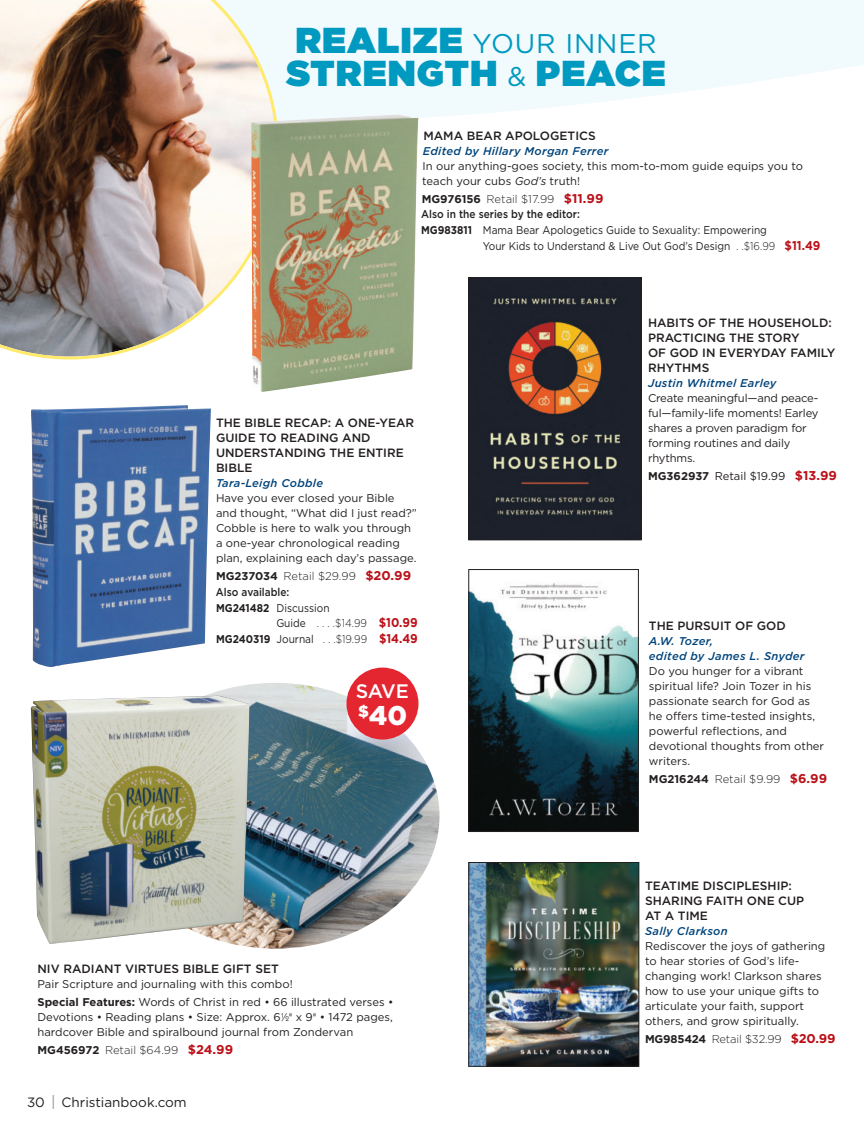
<style>
.page{position:relative;width:864px;height:1134px;background:#fff}
.page>*{position:absolute;margin:0;border:0;box-sizing:border-box;transform-origin:0 0}
.t1{font:900 36px "Gotham";letter-spacing:.03em;color:#0099bf}
.t2{font:27px "Gotham";letter-spacing:.03em;color:#0099bf}
.t3{font:900 27px "Gotham";color:#fff}
.t4{font:500 19.5px "Gotham";color:#fff}
.t5{font:13.5px "Gotham";color:#231f20}
.t6{font:500 12px/15px "Gotham";color:#231f20}
.t7{font:11.25px/15px "Gotham";color:#231f20}
.t8{font:300 11.25px "Gotham";color:#231f20}
.t9{font:11.25px "Gotham";color:#231f20;scale:.9 1}
.t10{font:italic 500 11.25px/15px "Gotham";letter-spacing:.025em;color:#00447b}
.t11{font:300 11.25px "Gotham";color:#231f20;scale:.9 1}
.t12{font:500 11.25px "Gotham";color:#231f20;scale:.9 1}
.s1{font-weight:900;font-size:36px}
.s2{font-weight:400;font-size:27px}
.s3{font-style:italic}
.s4{font-weight:700}
.s5{font-weight:700;font-size:12.75px;color:#bb1018}
.s6{font-weight:300}
.s7{font-weight:400}
.s8{font-family:"Fracbel"}
.s9{font-size:15px;color:#939598}
</style>
<div class="page">
<svg style="left:279px;top:0;width:585px;height:118px;fill:#f1fafd"></svg>
<img style="left:111px;top:683px;width:329px;height:266px;border-radius:50%">
<img style="left:31px;top:696px;width:219px;height:249px">
<img style="left:471px;top:583px;width:166px;height:247px">
<div style="left:469px;top:569px;width:170px;height:263px;border:1px solid #231f20"></div>
<img style="left:471px;top:864px;width:166px;height:200px">
<div style="left:469px;top:862px;width:170px;height:204px;border:1px solid #231f20"></div>
<img style="left:31px;top:405px;width:180px;height:262px">
<div style="left:346px;top:668px;width:72px;height:72px;background:#e42630;border-radius:50%"></div>
<img style="left:0;top:0;width:279px;height:360px">
<img style="left:251px;top:115px;width:168px;height:277px">
<img style="left:471px;top:280px;width:168px;height:258px">
<div style="left:469px;top:278px;width:172px;height:262px;border:1px solid #231f20"></div>
<h2 class="t2" style="left:295px;top:33px;width:363px"><span class="s1">REALIZE</span> YOUR INNER</h2>
<h1 class="t1" style="left:287px;top:60px;width:381px">STRENGTH <span class="s2">&amp;</span> PEACE</h1>
<p class="t6" style="left:423px;top:128px;width:174px">MAMA BEAR APOLOGETICS</p>
<p class="t10" style="left:423px;top:144px;width:187px">Edited by Hillary Morgan Ferrer</p>
<p class="t7" style="left:422px;top:159px;width:382px">In our anything-goes society, this mom-to-mom guide equips you to teach your cubs <span class="s3">God’s</span> truth!</p>
<p class="t8" style="left:422px;top:194px;width:183px"><span class="s4">MG976156</span> Retail $17.99 <span class="s5">$11.99</span></p>
<p class="t12" style="left:421px;top:208px;width:178px">Also in the series by the editor:</p>
<p class="t9" style="left:421px;top:226px;width:386px"><span class="s4">MG983811</span> Mama Bear Apologetics Guide to Sexuality: Empowering</p>
<p class="t9" style="left:483px;top:242px;width:377px">Your Kids to Understand &amp; Live Out God’s Design <span class="s6">. .$16.99</span> <span class="s5">$11.49</span></p>
<p class="t6" style="left:216px;top:415px;width:200px">THE BIBLE RECAP: A ONE-YEAR<br>GUIDE TO READING AND<br>UNDERSTANDING THE ENTIRE<br>BIBLE</p>
<p class="t10" style="left:216px;top:476px;width:109px">Tara-Leigh Cobble</p>
<p class="t7" style="left:216px;top:491px;width:202px">Have you ever closed your Bible and thought, “What did I just read?” Cobble is here to walk you through a one-year chronological reading plan, explaining each day’s passage.</p>
<p class="t8" style="left:216px;top:571px;width:197px"><span class="s4">MG237034</span> Retail $29.99 <span class="s5">$20.99</span></p>
<p class="t12" style="left:216px;top:585px;width:83px">Also available:</p>
<p class="t9" style="left:216px;top:603px;width:128px"><span class="s4">MG241482</span> Discussion</p>
<p class="t11" style="left:276px;top:618px;width:159px"><span class="s7">Guide</span> . . . .$14.99 <span class="s5">$10.99</span></p>
<p class="t11" style="left:216px;top:634px;width:226px"><span class="s4">MG240319</span> <span class="s7">Journal</span> . . .$19.99 <span class="s5">$14.49</span></p>
<h3 class="t4" style="left:356px;top:680px;width:55px">SAVE</h3>
<h2 class="t3" style="left:358px;top:704px;width:51px"><sup>$</sup>40</h2>
<p class="t6" style="left:38px;top:961px;width:243px">NIV RADIANT VIRTUES BIBLE GIFT SET</p>
<p class="t7" style="left:38px;top:976px;width:358px;line-height:18px">Pair Scripture and journaling with this combo!<br><span class="s4">Special Features:</span> Words of Christ in red • 66 illustrated verses •</p>
<p class="t7" style="left:38px;top:1010px;width:357px">Devotions • Reading plans • Size: Approx. 6<span class="s8">éüë¤</span> x 9<span class="s8">¤</span> • 1472 pages, hardcover Bible and spiralbound journal from Zondervan</p>
<p class="t8" style="left:38px;top:1045px;width:197px"><span class="s4">MG456972</span> Retail $64.99 <span class="s5">$24.99</span></p>
<p class="t5" style="left:27px;top:1097px;width:161px">30 <span class="s9">|</span> Christianbook.com</p>
<p class="t6" style="left:648px;top:316px;width:189px">HABITS OF THE HOUSEHOLD:<br>PRACTICING THE STORY<br>OF GOD IN EVERYDAY FAMILY<br>RHYTHMS</p>
<p class="t10" style="left:648px;top:377px;width:130px">Justin Whitmel Earley</p>
<p class="t7" style="left:648px;top:392px;width:172px">Create meaningful—and peace&shy;ful—family-life moments! Earley shares a proven paradigm for forming routines and daily rhythms.</p>
<p class="t7" style="left:648px;top:470px;width:190px"><span class="s4">MG362937</span> Retail $19.99 <span class="s5">$13.99</span></p>
<p class="t6" style="left:649px;top:618px;width:138px">THE PURSUIT OF GOD</p>
<p class="t10" style="left:649px;top:634px;width:157px">A.W. Tozer,<br>edited by James L. Snyder</p>
<p class="t7" style="left:649px;top:664px;width:177px">Do you hunger for a vibrant spiritual life? Join Tozer in his passionate search for God as he offers time-tested insights, powerful reflections, and devotional thoughts from other writers.</p>
<p class="t8" style="left:649px;top:774px;width:180px"><span class="s4">MG216244</span> Retail $9.99 <span class="s5">$6.99</span></p>
<p class="t6" style="left:645px;top:878px;width:161px">TEATIME DISCIPLESHIP:<br>SHARING FAITH ONE CUP<br>AT A TIME</p>
<p class="t10" style="left:645px;top:924px;width:84px">Sally Clarkson</p>
<p class="t7" style="left:645px;top:939px;width:182px">Rediscover the joys of gathering to hear stories of God’s life&shy;changing work! Clarkson shares how to use your unique gifts to articulate your faith, support others, and grow spiritually.</p>
<p class="t8" style="left:645px;top:1034px;width:192px"><span class="s4">MG985424</span> Retail $32.99 <span class="s5">$20.99</span></p>
</div>
